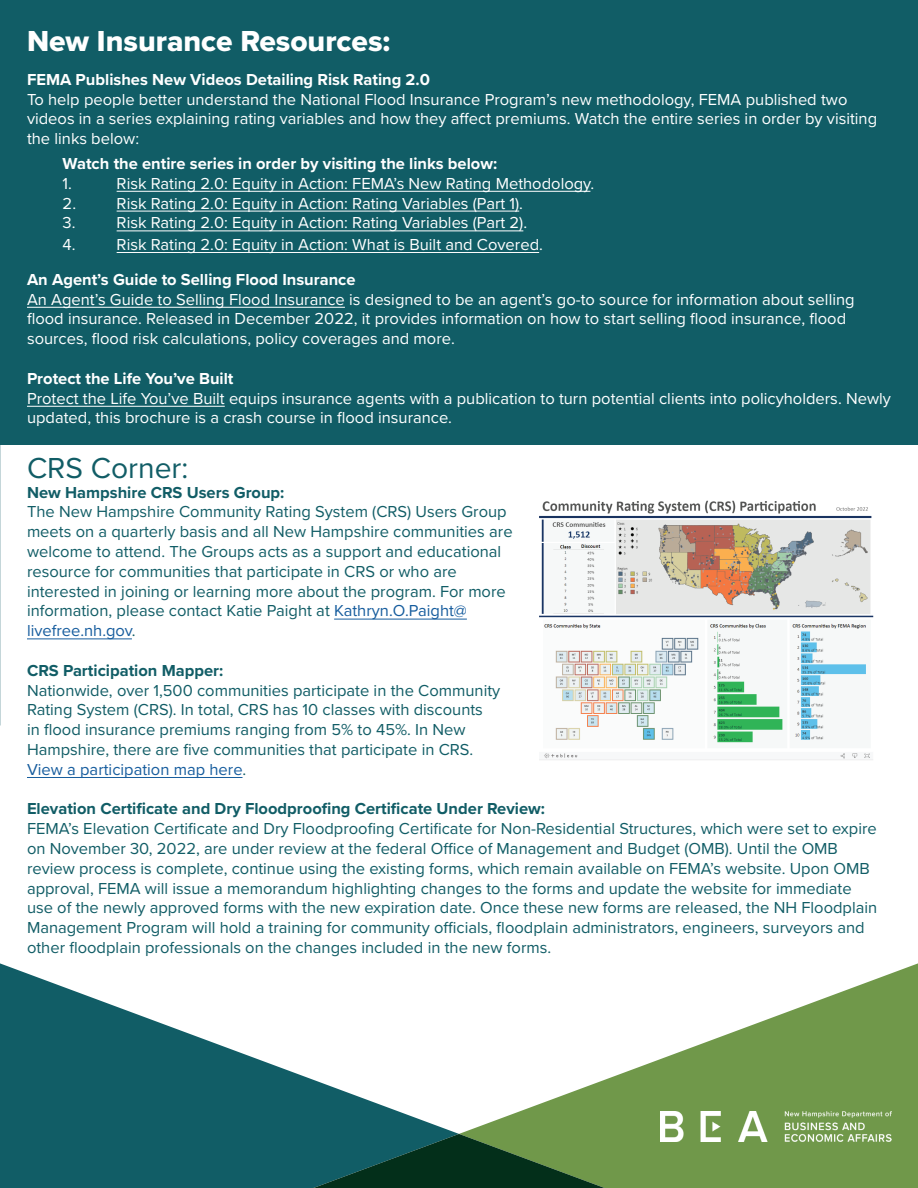
<style>
.page{position:relative;width:918px;height:1188px;background:#fff}
.page>*{position:absolute;margin:0;border:0;box-sizing:border-box;transform-origin:0 0}
.t1{font:30px "Proxima Nova Extrabld";color:#fff}
.t2{font:30px "Proxima Nova";color:#115d66}
.t3{font:16.5px/19.8px "Proxima Nova";color:#115d66}
.t4{font:16.5px/19.8px "Proxima Nova";color:#fff}
.t5{font:700 16.5px "Proxima Nova";color:#fff}
.t6{font:700 16.5px "Proxima Nova";color:#115d66}
.s1{color:#175d9e}
</style>
<div class="page">
<svg style="left:0;top:963px;width:459px;height:225px;fill:#115d66"></svg>
<svg style="left:459px;top:963px;width:459px;height:225px;fill:#70984a"></svg>
<svg style="left:303px;top:1134px;width:312px;height:54px;background:#23573b"></svg>
<img style="left:661px;top:1111px;width:230px;height:30px">
<div style="left:0;top:0;width:918px;height:445px;background:#115d66"></div>
<hr style="left:27px;top:307px;width:318px;height:1px;background:#fff">
<hr style="left:27px;top:406px;width:198px;height:1px;background:#fff">
<hr style="left:117px;top:191px;width:473px;height:1px;background:#fff">
<hr style="left:117px;top:211px;width:402px;height:1px;background:#fff">
<hr style="left:117px;top:230px;width:406px;height:1px;background:#fff">
<hr style="left:117px;top:252px;width:422px;height:1px;background:#fff">
<hr style="left:334px;top:619px;width:133px;height:1px;background:#175d9e">
<hr style="left:27px;top:638px;width:105px;height:1px;background:#175d9e">
<hr style="left:27px;top:777px;width:216px;height:1px;background:#175d9e">
<img style="left:539px;top:500px;width:335px;height:260px">
<h1 class="t1" style="left:27px;top:18px;width:365px">New Insurance Resources:</h1>
<p class="t5" style="left:27px;top:67px;width:405px">FEMA Publishes New Videos Detailing Risk Rating 2.0</p>
<p class="t4" style="left:27px;top:89px;width:852px">To help people better understand the National Flood Insurance Program’s new methodology, FEMA published two videos in a series explaining rating variables and how they affect premiums. Watch the entire series in order by visiting the links below:</p>
<p class="t5" style="left:63px;top:151px;width:436px">Watch the entire series in order by visiting the links below:</p>
<p class="t4" style="left:63px;top:173px;width:11px">1.</p>
<p class="t4" style="left:117px;top:173px;width:479px">Risk Rating 2.0: Equity in Action: FEMA’s New Rating Methodology.</p>
<p class="t4" style="left:63px;top:192px;width:15px">2.</p>
<p class="t4" style="left:117px;top:192px;width:408px">Risk Rating 2.0: Equity in Action: Rating Variables (Part 1).</p>
<p class="t4" style="left:63px;top:212px;width:14px">3.</p>
<p class="t4" style="left:117px;top:212px;width:412px">Risk Rating 2.0: Equity in Action: Rating Variables (Part 2).</p>
<p class="t4" style="left:63px;top:234px;width:15px">4.</p>
<p class="t4" style="left:117px;top:234px;width:428px">Risk Rating 2.0: Equity in Action: What is Built and Covered.</p>
<p class="t5" style="left:27px;top:267px;width:330px">An Agent’s Guide to Selling Flood Insurance</p>
<p class="t4" style="left:27px;top:289px;width:829px">An Agent’s Guide to Selling Flood Insurance is designed to be an agent’s go-to source for information about selling flood insurance. Released in December 2022, it provides information on how to start selling flood insurance, flood sources, flood risk calculations, policy coverages and more.</p>
<p class="t5" style="left:27px;top:366px;width:208px">Protect the Life You’ve Built</p>
<p class="t4" style="left:27px;top:388px;width:865px">Protect the Life You’ve Built equips insurance agents with a publication to turn potential clients into policyholders. Newly updated, this brochure is a crash course in flood insurance.</p>
<h1 class="t2" style="left:27px;top:446px;width:163px">CRS Corner:</h1>
<p class="t6" style="left:27px;top:480px;width:259px">New Hampshire CRS Users Group:</p>
<p class="t3" style="left:27px;top:501px;width:487px">The New Hampshire Community Rating System (CRS) Users Group meets on a quarterly basis and all New Hampshire communities are welcome to attend. The Groups acts as a support and educational resource for communities that participate in CRS or who are interested in joining or learning more about the program. For more information, please contact Katie Paight at <span class="s1">Kathryn.O.Paight@ livefree.nh.gov</span>.</p>
<p class="t6" style="left:27px;top:658px;width:198px">CRS Participation Mapper:</p>
<p class="t3" style="left:27px;top:680px;width:475px">Nationwide, over 1,500 communities participate in the Community Rating System (CRS). In total, CRS has 10 classes with discounts<br>in flood insurance premiums ranging from 5% to 45%. In New Hampshire, there are five communities that participate in CRS.<br><span class="s1">View a participation map here</span>.</p>
<p class="t6" style="left:27px;top:797px;width:520px">Elevation Certificate and Dry Floodproofing Certificate Under Review:</p>
<p class="t3" style="left:27px;top:818px;width:852px">FEMA’s Elevation Certificate and Dry Floodproofing Certificate for Non-Residential Structures, which were set to expire on November 30, 2022, are under review at the federal Office of Management and Budget (OMB). Until the OMB review process is complete, continue using the existing forms, which remain available on FEMA’s website. Upon OMB approval, FEMA will issue a memorandum highlighting changes to the forms and update the website for immediate use of the newly approved forms with the new expiration date. Once these new forms are released, the NH Floodplain Management Program will hold a training for community officials, floodplain administrators, engineers, surveyors and other floodplain professionals on the changes included in the new forms.</p>
</div>
